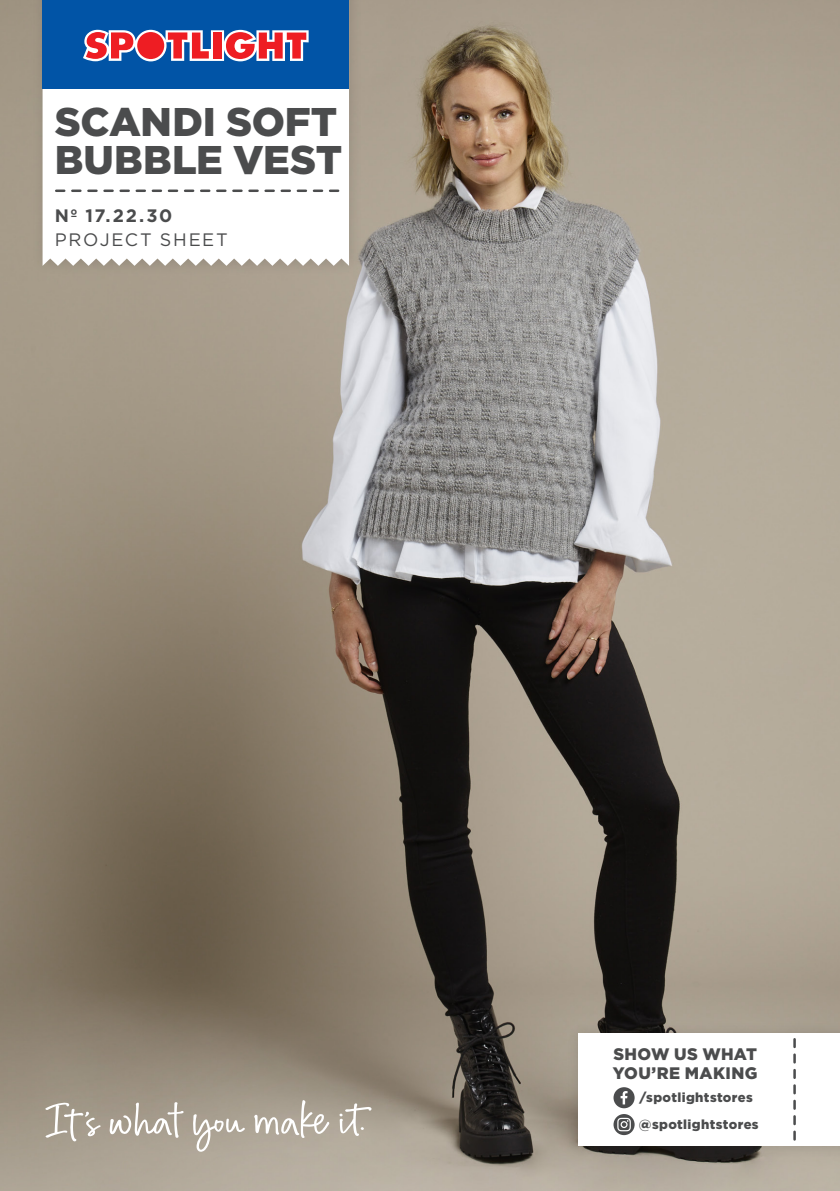
<style>
.page{position:relative;width:840px;height:1191px;background:#fff}
.page>*{position:absolute;margin:0;border:0;box-sizing:border-box;transform-origin:0 0}
.t1{font:900 40px/38.4px "Gotham";letter-spacing:-.005em;color:#4b4c4d}
.t2{font:18px/24px "Gotham";letter-spacing:.095em;color:#4b4c4d}
.t3{font:900 16.6px/19.4px "Gotham";letter-spacing:.02em;color:#4b4c4d}
.t4{font:900 13px/26.8px "Gotham";letter-spacing:.025em;color:#4b4c4d}
.s1{font-weight:700}
</style>
<div class="page">
<img style="left:0;top:0;width:839px;height:1191px">
<svg style="left:193px;top:1114px;width:52px;height:37px;background:#bcb5a9"></svg>
<svg style="left:45px;top:1102px;width:56px;height:39px;background:#b3ab9e"></svg>
<svg style="left:109px;top:1102px;width:74px;height:35px;background:#b7afa3"></svg>
<svg style="left:339px;top:1103px;width:32px;height:33px"></svg>
<svg style="left:254px;top:1100px;width:75px;height:38px;background:#bbb4a8"></svg>
<div style="left:566px;top:1022px;width:273px;height:137px;background:#231f20;opacity:.15"></div>
<div style="left:577px;top:1033px;width:262px;height:112px;background:#fff"></div>
<svg style="left:793px;top:1039px;width:2px;height:100px"></svg>
<div style="left:613px;top:1087px;width:21px;height:21px;background:#4b4c4d;border-radius:50%"></div>
<svg style="left:620px;top:1091px;width:7px;height:13px"></svg>
<svg style="left:613px;top:1114px;width:21px;height:21px"></svg>
<svg style="left:617px;top:1117px;width:13px;height:14px"></svg>
<div style="left:32px;top:0;width:330px;height:277px;background:#a69b8a"></div>
<div style="left:43px;top:89px;width:306px;height:177px;background:#fff"></div>
<svg style="left:56px;top:189px;width:282px;height:3px"></svg>
<div style="left:43px;top:0;width:306px;height:89px;background:#0154a6"></div>
<svg style="left:83px;top:30px;width:225px;height:31px;background:#c77082"></svg>
<p class="t1" style="left:55px;top:102px;width:289px">SCANDI SOFT<br>BUBBLE VEST</p>
<p class="t2" style="left:55px;top:203px;width:174px"><span class="s1">Nº 17.22.30<br></span>PROJECT SHEET</p>
<p class="t3" style="left:612px;top:1043px;width:146px">SHOW US WHAT<br>YOU’RE MAKING</p>
<p class="t4" style="left:638px;top:1084px;width:121px">/spotlightstores @spotlightstores</p>
</div>
